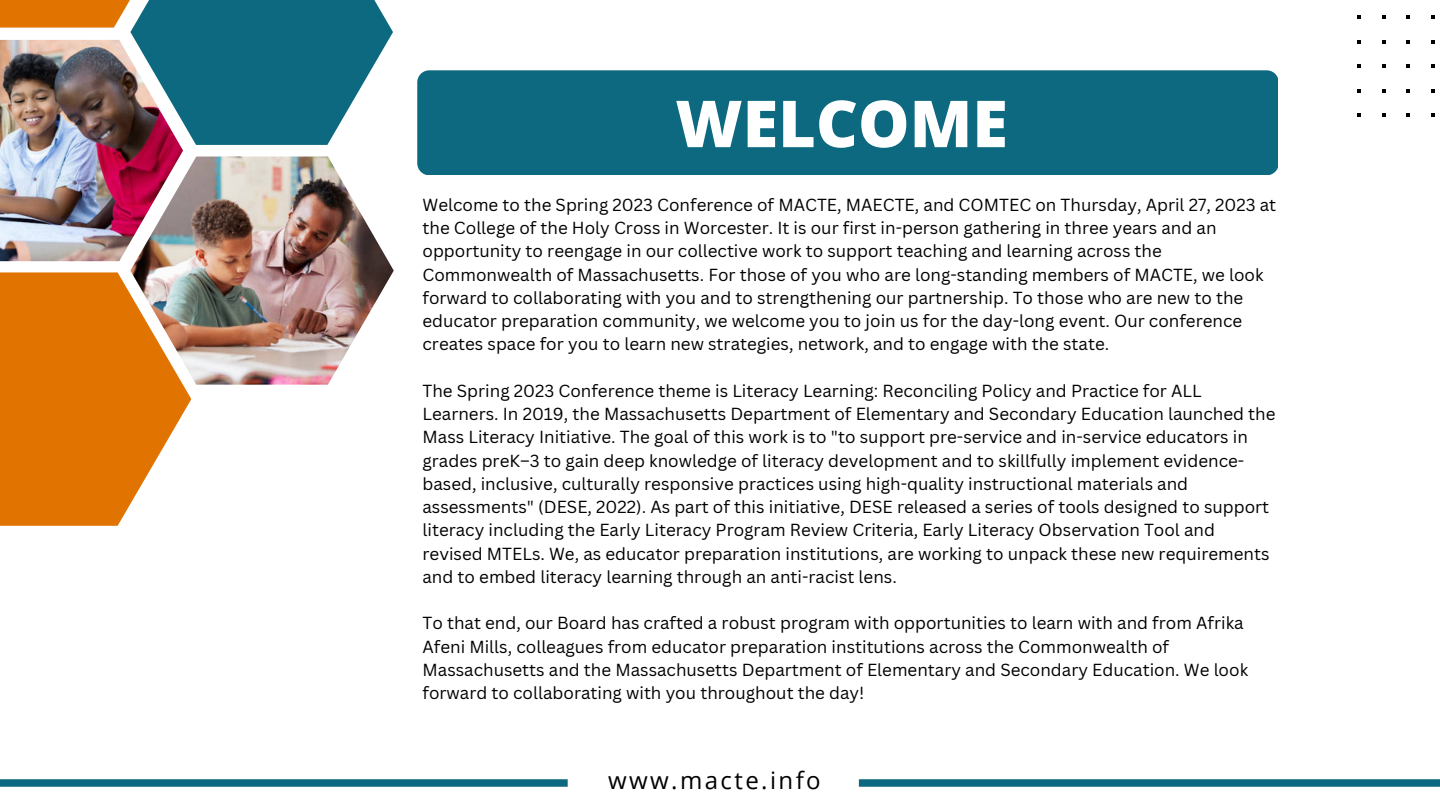
<style>
.page{position:relative;width:1440px;height:810px;background:#fff}
.page>*{position:absolute;margin:0;border:0;box-sizing:border-box;transform-origin:0 0}
.t1{font:800 64.8px "Open Sans";color:#fff}
.t2{font:24px "Open Sans";letter-spacing:.1em;color:#000}
.t3{font:17px/23.2px "Canva Sans";color:#000}
</style>
<div class="page">
<div style="left:417px;top:70px;width:860px;height:105px;background:#0c6980"></div>
<div style="left:0;top:0;width:172px;height:28px;background:#e17300"></div>
<img style="left:0;top:40px;width:183px;height:221px">
<svg style="left:130px;top:0;width:263px;height:145px;background:#387d90"></svg>
<div style="left:0;top:272px;width:191px;height:254px;background:#e17300"></div>
<img style="left:130px;top:157px;width:264px;height:228px">
<svg style="left:1358px;top:15px;width:3px;height:4px"></svg>
<svg style="left:1358px;top:40px;width:3px;height:4px"></svg>
<svg style="left:1358px;top:64px;width:3px;height:4px"></svg>
<svg style="left:1358px;top:89px;width:3px;height:4px"></svg>
<svg style="left:1358px;top:113px;width:3px;height:4px"></svg>
<svg style="left:1382px;top:15px;width:4px;height:4px"></svg>
<svg style="left:1382px;top:40px;width:4px;height:4px"></svg>
<svg style="left:1382px;top:64px;width:4px;height:4px"></svg>
<svg style="left:1382px;top:89px;width:4px;height:4px"></svg>
<svg style="left:1382px;top:113px;width:4px;height:4px"></svg>
<svg style="left:1406px;top:15px;width:4px;height:4px"></svg>
<svg style="left:1406px;top:40px;width:4px;height:4px"></svg>
<svg style="left:1406px;top:64px;width:4px;height:4px"></svg>
<svg style="left:1406px;top:89px;width:4px;height:4px"></svg>
<svg style="left:1406px;top:113px;width:4px;height:4px"></svg>
<svg style="left:1431px;top:15px;width:4px;height:4px"></svg>
<svg style="left:1431px;top:40px;width:4px;height:4px"></svg>
<svg style="left:1431px;top:64px;width:4px;height:4px"></svg>
<svg style="left:1431px;top:89px;width:4px;height:4px"></svg>
<svg style="left:1431px;top:113px;width:4px;height:4px"></svg>
<div style="left:0;top:779px;width:568px;height:8px;background:#0c6980"></div>
<div style="left:859px;top:779px;width:581px;height:8px;background:#0c6980"></div>
<h1 class="t1" style="left:675px;top:78px;width:334px">WELCOME</h1>
<p class="t3" style="left:423px;top:193px;width:855px">Welcome to the Spring 2023 Conference of MACTE, MAECTE, and COMTEC on Thursday, April 27, 2023 at the College of the Holy Cross in Worcester. It is our first in-person gathering in three years and an opportunity to reengage in our collective work to support teaching and learning across the Commonwealth of Massachusetts. For those of you who are long-standing members of MACTE, we look forward to collaborating with you and to strengthening our partnership. To those who are new to the educator preparation community, we welcome you to join us for the day-long event. Our conference creates space for you to learn new strategies, network, and to engage with the state.</p>
<p class="t3" style="left:423px;top:379px;width:855px">The Spring 2023 Conference theme is Literacy Learning: Reconciling Policy and Practice for ALL Learners. In 2019, the Massachusetts Department of Elementary and Secondary Education launched the Mass Literacy Initiative. The goal of this work is to "to support pre-service and in-service educators in grades preK–3 to gain deep knowledge of literacy development and to skillfully implement evidence&shy;based, inclusive, culturally responsive practices using high-quality instructional materials and assessments" (DESE, 2022). As part of this initiative, DESE released a series of tools designed to support literacy including the Early Literacy Program Review Criteria, Early Literacy Observation Tool and revised MTELs. We, as educator preparation institutions, are working to unpack these new requirements and to embed literacy learning through an anti-racist lens.</p>
<p class="t3" style="left:423px;top:611px;width:827px">To that end, our Board has crafted a robust program with opportunities to learn with and from Afrika Afeni Mills, colleagues from educator preparation institutions across the Commonwealth of Massachusetts and the Massachusetts Department of Elementary and Secondary Education. We look forward to collaborating with you throughout the day!</p>
<h2 class="t2" style="left:608px;top:763px;width:214px">www.macte.info</h2>
</div>
